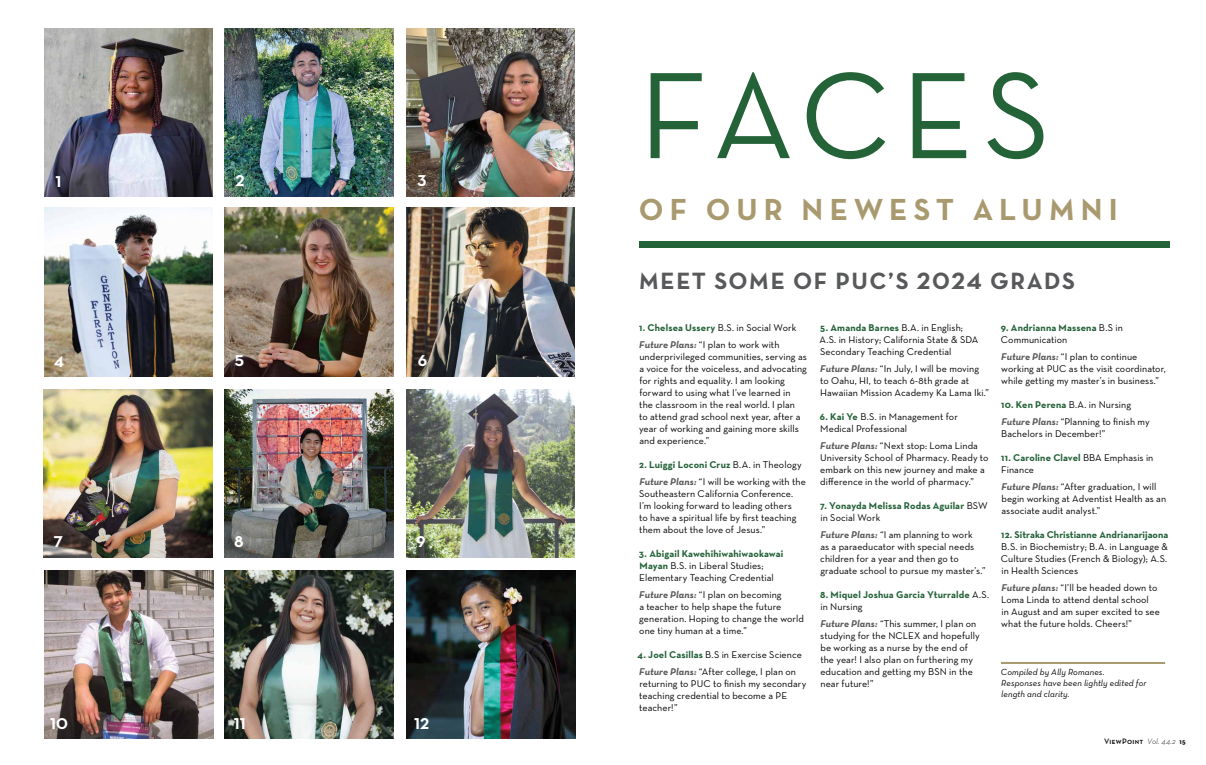
<style>
.page{position:relative;width:1206px;height:765px;background:#fff}
.page>*{position:absolute;margin:0;border:0;box-sizing:border-box;transform-origin:0 0}
.t1{font:125px "Neutra Text Book Alt";letter-spacing:.065em;color:#246238}
.t2{font:31px "Neutra Text Bold Alt";letter-spacing:.19em;color:#a8996e}
.t3{font:24px "Neutra Text Bold Alt";letter-spacing:.06em;color:#58595b}
.t4{font:16px "Neutra Text Bold Alt";color:#fff}
.t5{font:10px/12px "Neutra Text";letter-spacing:.005em;color:#000}
.t6{font:700 10px/12px "Neutra Text";letter-spacing:.01em;color:#246238}
.t7{font:italic 9px/11px "Neutra Text";letter-spacing:.01em;color:#000}
.t8{font:8px "Neutra Text Demi SC";letter-spacing:.04em;color:#000}
.s1{font-weight:700;color:#246238}
.s2{font-weight:700;font-style:italic;color:#58595b}
.s3{font-weight:400;color:#000}
.s4{font-family:"Neutra Text";font-weight:300;font-style:italic}
.s5{font-family:"Neutra Text";font-weight:700;font-size:7px}
</style>
<div class="page">
<hr style="left:1001px;top:662px;width:164px;height:2px;background:#a8996e">
<div style="left:639px;top:241px;width:531px;height:7px;background:#246238"></div>
<img style="left:224px;top:28px;width:170px;height:169px">
<img style="left:224px;top:208px;width:170px;height:168px">
<img style="left:44px;top:208px;width:169px;height:168px">
<img style="left:44px;top:28px;width:169px;height:169px">
<img style="left:406px;top:208px;width:169px;height:168px">
<img style="left:407px;top:28px;width:168px;height:169px">
<img style="left:406px;top:389px;width:169px;height:169px">
<img style="left:44px;top:389px;width:169px;height:169px">
<img style="left:224px;top:389px;width:169px;height:169px">
<img style="left:225px;top:571px;width:168px;height:168px">
<img style="left:45px;top:571px;width:168px;height:168px">
<img style="left:407px;top:571px;width:168px;height:168px">
<h3 class="t4" style="left:56px;top:172px;width:7px">1</h3>
<h3 class="t4" style="left:235px;top:171px;width:11px">2</h3>
<h3 class="t4" style="left:418px;top:171px;width:11px">3</h3>
<h3 class="t4" style="left:54px;top:351px;width:12px">4</h3>
<h3 class="t4" style="left:235px;top:350px;width:11px">5</h3>
<h3 class="t4" style="left:418px;top:350px;width:11px">6</h3>
<h3 class="t4" style="left:54px;top:531px;width:11px">7</h3>
<h3 class="t4" style="left:234px;top:531px;width:11px">8</h3>
<h3 class="t4" style="left:416px;top:531px;width:11px">9</h3>
<h3 class="t4" style="left:50px;top:714px;width:19px">10</h3>
<h3 class="t4" style="left:234px;top:714px;width:13px">11</h3>
<h3 class="t4" style="left:414px;top:714px;width:17px">12</h3>
<h1 class="t1" style="left:639px;top:40px;width:413px">FACES</h1>
<h2 class="t2" style="left:639px;top:190px;width:480px">OF OUR NEWEST ALUMNI</h2>
<h3 class="t3" style="left:639px;top:266px;width:438px">MEET SOME OF PUC’S 2024 GRADS</h3>
<p class="t5" style="left:639px;top:319px;width:159px;line-height:17px"><span class="s1">1. Chelsea Ussery</span> B.S. in Social Work<br><span class="s2">Future Plans:</span> “I plan to work with</p>
<p class="t5" style="left:639px;top:350px;width:169px">underprivileged communities, serving as a voice for the voiceless, and advocating for rights and equality. I am looking forward to using what I’ve learned in<br>the classroom in the real world. I plan<br>to attend grad school next year, after a year of working and gaining more skills and experience.”</p>
<p class="t5" style="left:639px;top:456px;width:168px;line-height:17px"><span class="s1">2. Luiggi Loconi Cruz</span> B.A. in Theology<br><span class="s2">Future Plans:</span> “I will be working with the</p>
<p class="t5" style="left:639px;top:487px;width:159px">Southeastern California Conference.<br>I’m looking forward to leading others to have a spiritual life by first teaching them about the love of Jesus.”</p>
<p class="t5" style="left:639px;top:547px;width:146px"><span class="s1">3. Abigail Kawehihiwahiwaokawai<br>Mayan</span> B.S. in Liberal Studies;<br>Elementary Teaching Credential</p>
<p class="t5" style="left:639px;top:588px;width:166px"><span class="s2">Future Plans:</span> “I plan on becoming<br>a teacher to help shape the future generation. Hoping to change the world one tiny human at a time.”</p>
<p class="t5" style="left:638px;top:646px;width:166px;line-height:17px"><span class="s1">4. Joel Casillas</span> B.S in Exercise Science<br><span class="s2">Future Plans:</span> “After college, I plan on</p>
<p class="t5" style="left:639px;top:677px;width:169px">returning to PUC to finish my secondary teaching credential to become a PE teacher!”</p>
<p class="t5" style="left:819px;top:321px;width:161px"><span class="s1">5. Amanda Barnes</span> B.A. in English;<br>A.S. in History; California State &amp; SDA<br>Secondary Teaching Credential</p>
<p class="t5" style="left:820px;top:362px;width:170px"><span class="s2">Future Plans:</span> “In July, I will be moving to Oahu, HI, to teach 6-8th grade at<br>Hawaiian Mission Academy Ka Lama Iki.”</p>
<p class="t5" style="left:820px;top:410px;width:140px"><span class="s1">6. Kai Ye</span> B.S. in Management for<br>Medical Professional</p>
<p class="t5" style="left:820px;top:439px;width:170px"><span class="s2">Future Plans:</span> “Next stop: Loma Linda University School of Pharmacy. Ready to embark on this new journey and make a difference in the world of pharmacy.”</p>
<p class="t6" style="left:820px;top:499px;width:169px">7. Yonayda Melissa Rodas Aguilar <span class="s3">BSW in Social Work</span></p>
<p class="t5" style="left:820px;top:528px;width:167px"><span class="s2">Future Plans:</span> “I am planning to work<br>as a paraeducator with special needs children for a year and then go to graduate school to pursue my master’s.”</p>
<p class="t6" style="left:820px;top:588px;width:171px">8. Miquel Joshua Garcia Yturralde <span class="s3">A.S. in Nursing</span></p>
<p class="t5" style="left:820px;top:617px;width:161px"><span class="s2">Future Plans:</span> “This summer, I plan on studying for the NCLEX and hopefully be working as a nurse by the end of the year! I also plan on furthering my education and getting my BSN in the near future!”</p>
<p class="t6" style="left:1001px;top:321px;width:123px">9. Andrianna Massena <span class="s3">B.S in<br>Communication</span></p>
<p class="t5" style="left:1001px;top:350px;width:166px"><span class="s2">Future Plans:</span> “I plan to continue working at PUC as the visit coordinator, while getting my master’s in business.”</p>
<p class="t5" style="left:1001px;top:396px;width:150px;line-height:17px"><span class="s1">10. Ken Perena</span> B.A. in Nursing<br><span class="s2">Future Plans:</span> “Planning to finish my</p>
<p class="t5" style="left:1001px;top:427px;width:106px">Bachelors in December!”</p>
<p class="t5" style="left:1001px;top:451px;width:154px"><span class="s1">11. Caroline Clavel</span> BBA Emphasis in<br>Finance</p>
<p class="t5" style="left:1001px;top:480px;width:166px"><span class="s2">Future Plans:</span> “After graduation, I will begin working at Adventist Health as an associate audit analyst.”</p>
<p class="t6" style="left:1001px;top:528px;width:169px">12. Sitraka Christianne Andrianarijaona</p>
<p class="t5" style="left:1001px;top:540px;width:169px;text-align:justify">B.S. in Biochemistry; B.A. in Language &amp; Culture Studies (French &amp; Biology); A.S. in Health Sciences</p>
<p class="t5" style="left:1001px;top:581px;width:160px"><span class="s2">Future plans:</span> “I’ll be headed down to Loma Linda to attend dental school<br>in August and am super excited to see what the future holds. Cheers!”</p>
<p class="t7" style="left:1001px;top:666px;width:147px">Compiled by Ally Romanes.<br>Responses have been lightly edited for length and clarity.</p>
<p class="t8" style="left:1104px;top:736px;width:83px">ViewPoint <span class="s4">Vol. 44.2</span> <span class="s5">15</span></p>
</div>
